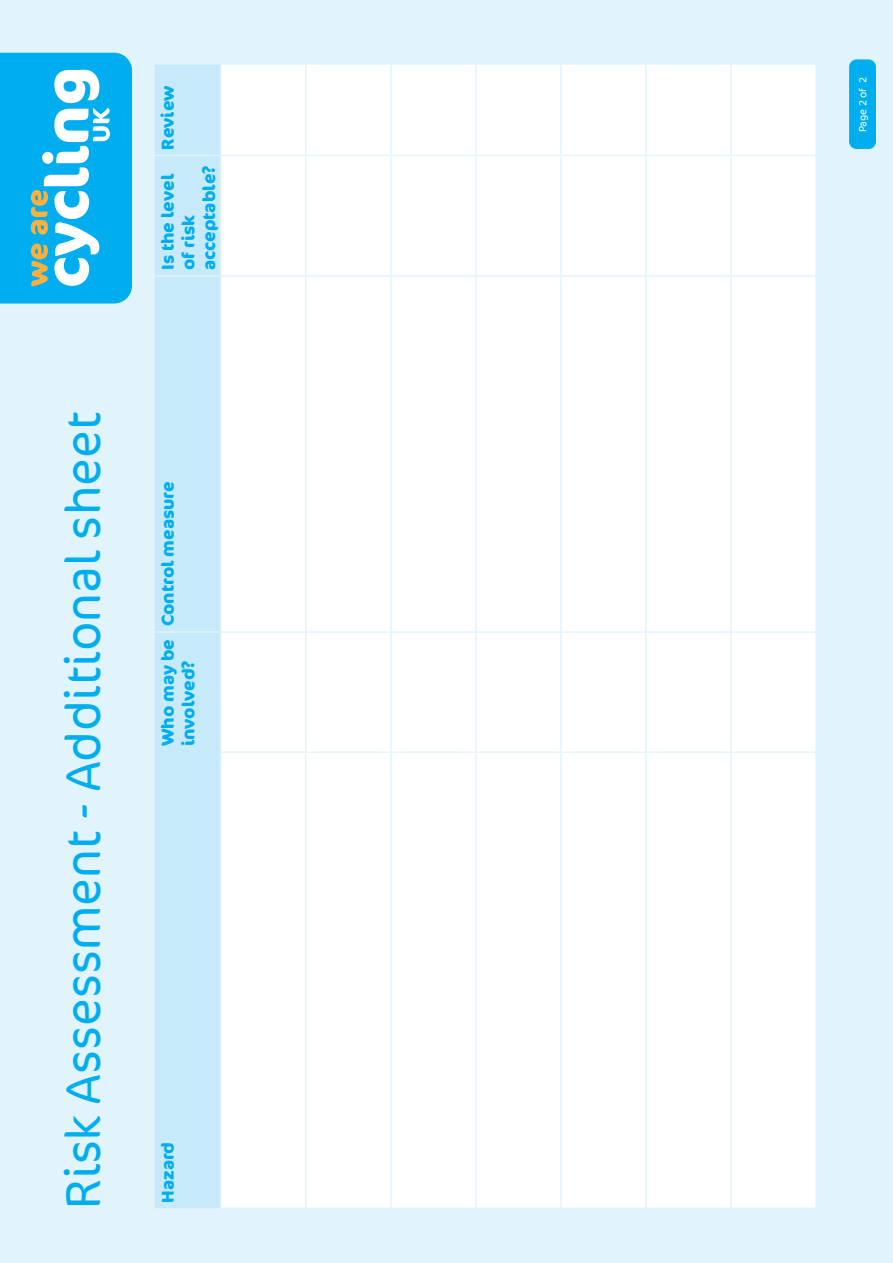
<style>
.page{position:relative;width:893px;height:1263px;background:#e1f4fc}
.page>*{position:absolute;margin:0;border:0;box-sizing:border-box;transform-origin:0 0}
.t1{font:300 49.5px "Cocon";color:#00aeef}
.t2{font:700 17.25px/20.7px "Cocon";color:#00aeef}
.t3{font:300 10.65px "Cocon";color:#fff}
</style>
<div class="page">
<div style="left:155px;top:65px;width:65px;height:1143px;background:#c6eafa"></div>
<div style="left:221px;top:65px;width:594px;height:1142px;background:#fff"></div>
<hr style="left:155px;top:631px;width:65px;height:2px;background:#e1f4fc">
<hr style="left:155px;top:155px;width:65px;height:1px;background:#e1f4fc">
<hr style="left:221px;top:275px;width:84px;height:2px;background:#e1f4fc">
<hr style="left:221px;top:155px;width:84px;height:1px;background:#e1f4fc">
<hr style="left:306px;top:275px;width:84px;height:2px;background:#e1f4fc">
<hr style="left:306px;top:155px;width:84px;height:1px;background:#e1f4fc">
<hr style="left:392px;top:275px;width:83px;height:2px;background:#e1f4fc">
<hr style="left:392px;top:155px;width:83px;height:1px;background:#e1f4fc">
<hr style="left:477px;top:275px;width:83px;height:2px;background:#e1f4fc">
<hr style="left:477px;top:155px;width:83px;height:1px;background:#e1f4fc">
<hr style="left:562px;top:275px;width:83px;height:2px;background:#e1f4fc">
<hr style="left:562px;top:155px;width:83px;height:1px;background:#e1f4fc">
<hr style="left:647px;top:275px;width:83px;height:2px;background:#e1f4fc">
<hr style="left:647px;top:155px;width:83px;height:1px;background:#e1f4fc">
<hr style="left:732px;top:275px;width:83px;height:2px;background:#e1f4fc">
<hr style="left:732px;top:155px;width:83px;height:1px;background:#e1f4fc">
<hr style="left:305px;top:752px;width:1px;height:457px;background:#e1f4fc">
<hr style="left:305px;top:632px;width:1px;height:120px;background:#e1f4fc">
<hr style="left:305px;top:276px;width:1px;height:356px;background:#e1f4fc">
<hr style="left:305px;top:155px;width:1px;height:121px;background:#e1f4fc">
<hr style="left:305px;top:63px;width:1px;height:92px;background:#e1f4fc">
<hr style="left:390px;top:752px;width:2px;height:457px;background:#e1f4fc">
<hr style="left:390px;top:632px;width:2px;height:120px;background:#e1f4fc">
<hr style="left:390px;top:276px;width:2px;height:356px;background:#e1f4fc">
<hr style="left:390px;top:155px;width:2px;height:121px;background:#e1f4fc">
<hr style="left:390px;top:63px;width:2px;height:92px;background:#e1f4fc">
<hr style="left:475px;top:752px;width:2px;height:457px;background:#e1f4fc">
<hr style="left:475px;top:632px;width:2px;height:120px;background:#e1f4fc">
<hr style="left:475px;top:276px;width:2px;height:356px;background:#e1f4fc">
<hr style="left:475px;top:155px;width:2px;height:121px;background:#e1f4fc">
<hr style="left:475px;top:63px;width:2px;height:92px;background:#e1f4fc">
<hr style="left:560px;top:752px;width:2px;height:457px;background:#e1f4fc">
<hr style="left:560px;top:632px;width:2px;height:120px;background:#e1f4fc">
<hr style="left:560px;top:276px;width:2px;height:356px;background:#e1f4fc">
<hr style="left:560px;top:155px;width:2px;height:121px;background:#e1f4fc">
<hr style="left:560px;top:63px;width:2px;height:92px;background:#e1f4fc">
<hr style="left:645px;top:752px;width:2px;height:457px;background:#e1f4fc">
<hr style="left:645px;top:632px;width:2px;height:120px;background:#e1f4fc">
<hr style="left:645px;top:276px;width:2px;height:356px;background:#e1f4fc">
<hr style="left:645px;top:155px;width:2px;height:121px;background:#e1f4fc">
<hr style="left:645px;top:63px;width:2px;height:92px;background:#e1f4fc">
<hr style="left:730px;top:752px;width:2px;height:457px;background:#e1f4fc">
<hr style="left:730px;top:632px;width:2px;height:120px;background:#e1f4fc">
<hr style="left:730px;top:276px;width:2px;height:356px;background:#e1f4fc">
<hr style="left:730px;top:155px;width:2px;height:121px;background:#e1f4fc">
<hr style="left:730px;top:63px;width:2px;height:92px;background:#e1f4fc">
<hr style="left:155px;top:275px;width:65px;height:2px;background:#e1f4fc">
<hr style="left:221px;top:751px;width:84px;height:2px;background:#e1f4fc">
<hr style="left:221px;top:631px;width:84px;height:2px;background:#e1f4fc">
<hr style="left:306px;top:751px;width:84px;height:2px;background:#e1f4fc">
<hr style="left:306px;top:631px;width:84px;height:2px;background:#e1f4fc">
<hr style="left:392px;top:751px;width:83px;height:2px;background:#e1f4fc">
<hr style="left:392px;top:631px;width:83px;height:2px;background:#e1f4fc">
<hr style="left:477px;top:751px;width:83px;height:2px;background:#e1f4fc">
<hr style="left:477px;top:631px;width:83px;height:2px;background:#e1f4fc">
<hr style="left:562px;top:751px;width:83px;height:2px;background:#e1f4fc">
<hr style="left:562px;top:631px;width:83px;height:2px;background:#e1f4fc">
<hr style="left:647px;top:751px;width:83px;height:2px;background:#e1f4fc">
<hr style="left:647px;top:631px;width:83px;height:2px;background:#e1f4fc">
<hr style="left:732px;top:751px;width:83px;height:2px;background:#e1f4fc">
<hr style="left:732px;top:631px;width:83px;height:2px;background:#e1f4fc">
<div style="left:849px;top:59px;width:27px;height:90px;background:#00aeef;border-radius:8px"></div>
<svg style="left:0;top:53px;width:132px;height:250px;background:#2fbaec"></svg>
<h1 class="t1" style="left:54px;top:1209px;width:798px;rotate:-90deg">Risk Assessment - Additional sheet</h1>
<p class="t2" style="left:158px;top:150px;width:66px;rotate:-90deg">Review</p>
<p class="t2" style="left:158px;top:270px;width:106px;rotate:-90deg">Is the level of risk acceptable?</p>
<p class="t2" style="left:158px;top:626px;width:147px;rotate:-90deg">Control measure</p>
<p class="t2" style="left:158px;top:746px;width:109px;rotate:-90deg">Who may be involved?</p>
<p class="t2" style="left:158px;top:1202px;width:62px;rotate:-90deg">Hazard</p>
<p class="t3" style="left:857px;top:132px;width:57px;rotate:-90deg">Page 2 of 2</p>
</div>
